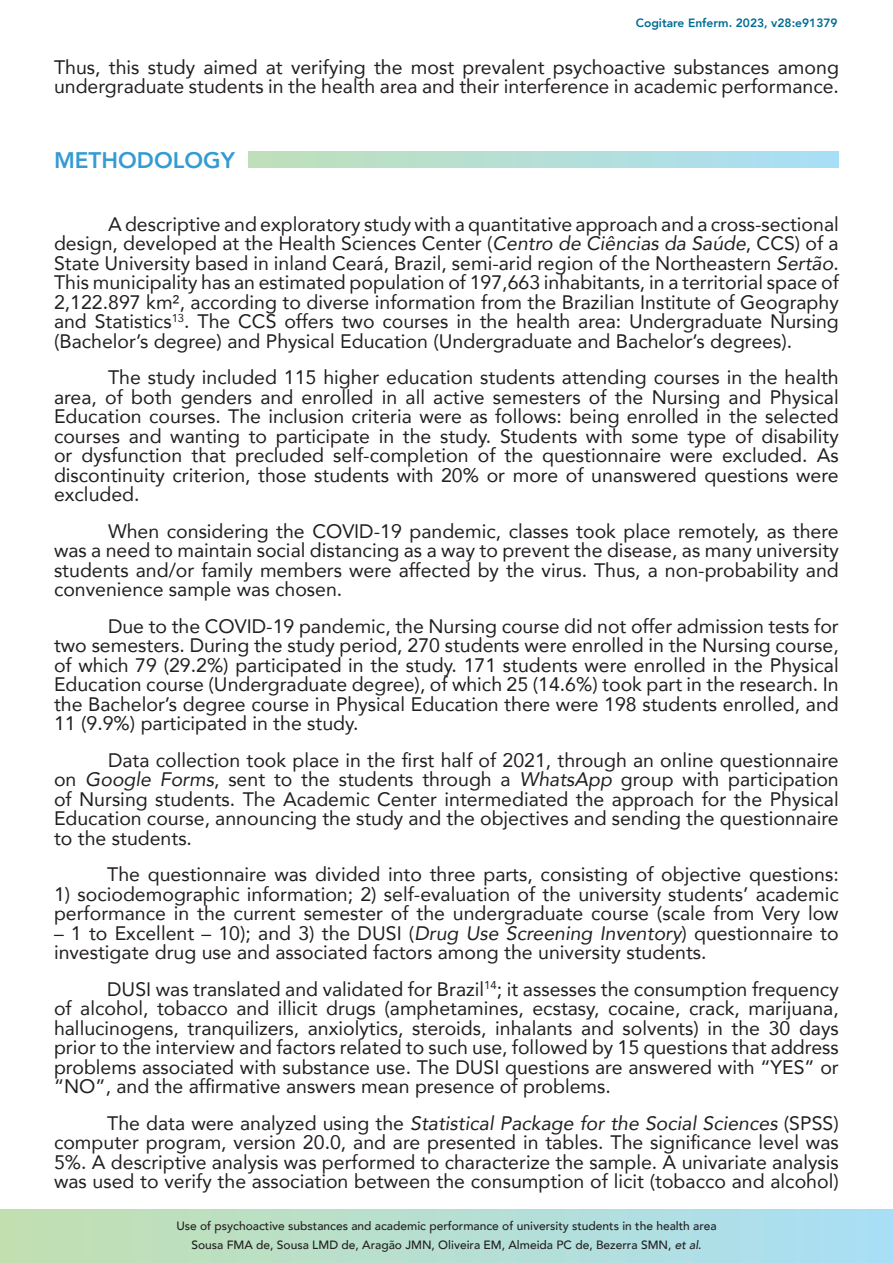
<style>
.page{position:relative;width:893px;height:1263px;background:#fff}
.page>*{position:absolute;margin:0;border:0;box-sizing:border-box;transform-origin:0 0}
.t1{font:800 22.5px "Avenir";color:#349bd3}
.t2{font:19.5px/19.5px "Avenir";color:#231f20;text-align:justify}
.t3{font:500 12px/18.6px "Avenir";color:#231f20;text-align:center}
.t4{font:800 12px "Avenir";color:#006c95}
.s1{font-style:italic}
</style>
<div class="page">
<svg style="left:0;top:1209px;width:893px;height:54px;background:#b6dfd2"></svg>
<div style="left:249px;top:151px;width:590px;height:17px;background:linear-gradient(to right,#c0e0b9,#a9dff7)"></div>
<p class="t4" style="left:636px;top:12px;width:203px">Cogitare Enferm. 2023, v28:e91379</p>
<p class="t2" style="left:54px;top:56px;width:786px">Thus, this study aimed at verifying the most prevalent psychoactive substances among undergraduate students in the health area and their interference in academic performance.</p>
<p class="t1" style="left:54px;top:139px;width:182px">METHODOLOGY</p>
<p class="t2" style="left:54px;top:214px;width:786px;text-indent:54px">A descriptive and exploratory study with a quantitative approach and a cross-sectional design, developed at the Health Sciences Center (<span class="s1">Centro de Ciências da Saúde</span>, CCS) of a State University based in inland Ceará, Brazil, semi-arid region of the Northeastern <span class="s1">Sertão</span>.<br>This municipality has an estimated population of 197,663 inhabitants, in a territorial space of 2,122.897 km², according to diverse information from the Brazilian Institute of Geography and Statistics<sup>13</sup>. The CCS offers two courses in the health area: Undergraduate Nursing (Bachelor’s degree) and Physical Education (Undergraduate and Bachelor’s degrees).</p>
<p class="t2" style="left:54px;top:367px;width:786px;text-indent:54px">The study included 115 higher education students attending courses in the health area, of both genders and enrolled in all active semesters of the Nursing and Physical Education courses. The inclusion criteria were as follows: being enrolled in the selected courses and wanting to participate in the study. Students with some type of disability or dysfunction that precluded self-completion of the questionnaire were excluded. As discontinuity criterion, those students with 20% or more of unanswered questions were excluded.</p>
<p class="t2" style="left:54px;top:521px;width:786px;text-indent:54px">When considering the COVID-19 pandemic, classes took place remotely, as there was a need to maintain social distancing as a way to prevent the disease, as many university students and/or family members were affected by the virus. Thus, a non-probability and convenience sample was chosen.</p>
<p class="t2" style="left:54px;top:616px;width:786px;text-indent:54px">Due to the COVID-19 pandemic, the Nursing course did not offer admission tests for two semesters. During the study period, 270 students were enrolled in the Nursing course, of which 79 (29.2%) participated in the study. 171 students were enrolled in the Physical Education course (Undergraduate degree), of which 25 (14.6%) took part in the research. In the Bachelor’s degree course in Physical Education there were 198 students enrolled, and 11 (9.9%) participated in the study.</p>
<p class="t2" style="left:54px;top:750px;width:786px;text-indent:54px">Data collection took place in the first half of 2021, through an online questionnaire on <span class="s1">Google Forms</span>, sent to the students through a <span class="s1">WhatsApp</span> group with participation of Nursing students. The Academic Center intermediated the approach for the Physical Education course, announcing the study and the objectives and sending the questionnaire to the students.</p>
<p class="t2" style="left:107px;top:864px;width:733px">The questionnaire was divided into three parts, consisting of objective questions:</p>
<p class="t2" style="left:54px;top:884px;width:786px">1) sociodemographic information; 2) self-evaluation of the university students’ academic performance in the current semester of the undergraduate course (scale from Very low</p>
<p class="t2" style="left:54px;top:923px;width:786px">– 1 to Excellent – 10); and 3) the DUSI (<span class="s1">Drug Use Screening Inventory</span>) questionnaire to investigate drug use and associated factors among the university students.</p>
<p class="t2" style="left:54px;top:979px;width:786px;text-indent:53px">DUSI was translated and validated for Brazil<sup>14</sup>; it assesses the consumption frequency of alcohol, tobacco and illicit drugs (amphetamines, ecstasy, cocaine, crack, marijuana, hallucinogens, tranquilizers, anxiolytics, steroids, inhalants and solvents) in the 30 days prior to the interview and factors related to such use, followed by 15 questions that address problems associated with substance use. The DUSI questions are answered with “YES” or “NO”, and the affirmative answers mean presence of problems.</p>
<p class="t2" style="left:54px;top:1113px;width:786px;text-indent:53px">The data were analyzed using the <span class="s1">Statistical Package for the Social Sciences</span> (SPSS) computer program, version 20.0, and are presented in tables. The significance level was 5%. A descriptive analysis was performed to characterize the sample. A univariate analysis was used to verify the association between the consumption of licit (tobacco and alcohol)</p>
<p class="t3" style="left:176px;top:1216px;width:542px">Use of psychoactive substances and academic performance of university students in the health area<br>Sousa FMA de, Sousa LMD de, Aragão JMN, Oliveira EM, Almeida PC de, Bezerra SMN, <span class="s1">et al</span>.</p>
</div>
